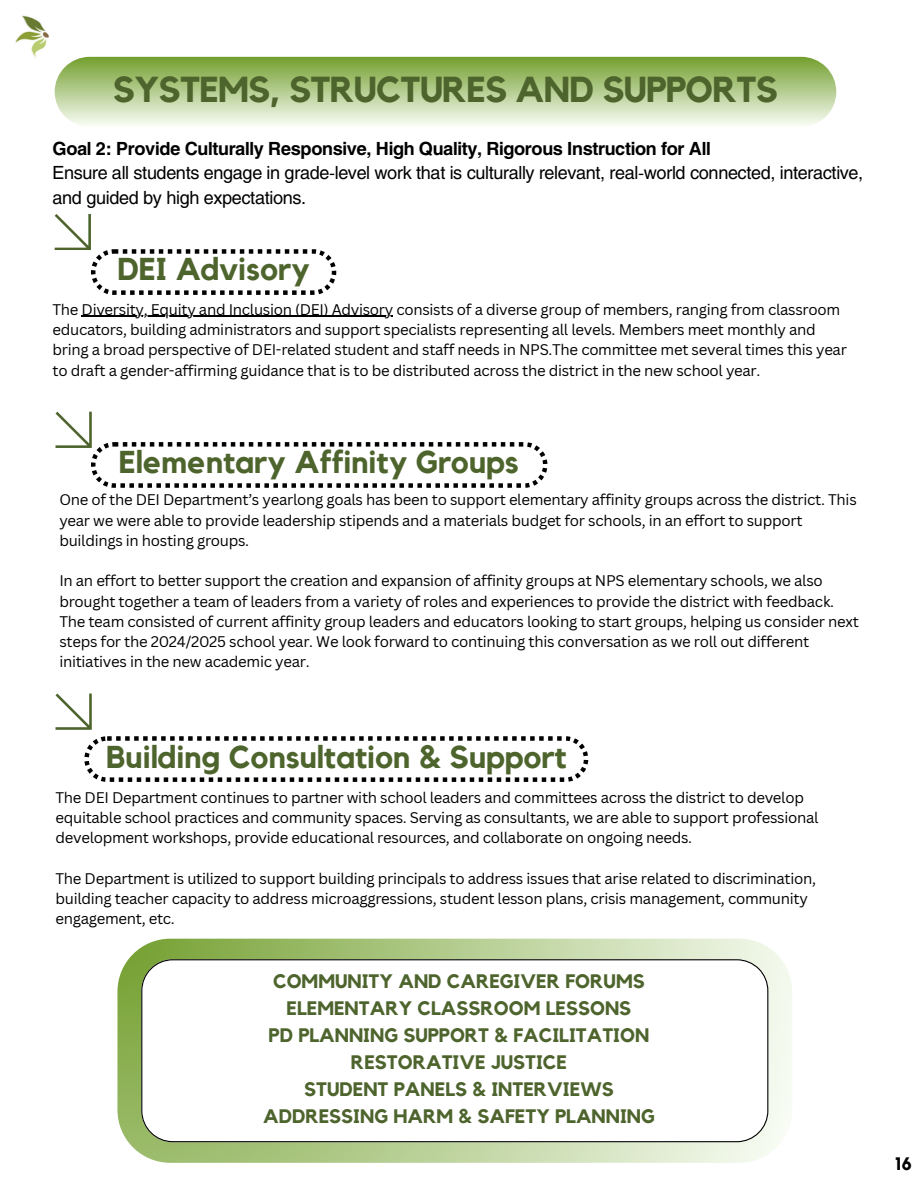
<style>
.page{position:relative;width:918px;height:1188px;background:#fff}
.page>*{position:absolute;margin:0;border:0;box-sizing:border-box;transform-origin:0 0}
.t1{font:700 36px "Kollektif";letter-spacing:-.02em;color:#4e642d}
.t2{font:700 31.5px "Kollektif";color:#4e642d}
.t3{font:700 19.5px/27px "Kollektif";color:#4e642d;text-align:center}
.t4{font:18px/24.8px "Helios";letter-spacing:-.02em;color:#000}
.t5{font:700 18px "Kollektif";color:#000}
.t6{font:15px/20.2px "Canva Sans";letter-spacing:-.02em;color:#000}
.s1{font-weight:700}
</style>
<div class="page">
<img style="left:15px;top:15px;width:34px;height:43px">
<svg style="left:55px;top:57px;width:781px;height:69px;background:#b6ce93"></svg>
<svg style="left:55px;top:214px;width:281px;height:81px"></svg>
<hr style="left:82px;top:316px;width:311px;height:1px;background:#000">
<svg style="left:84px;top:736px;width:504px;height:46px"></svg>
<svg style="left:56px;top:412px;width:491px;height:76px"></svg>
<svg style="left:56px;top:694px;width:36px;height:36px"></svg>
<svg style="left:117px;top:939px;width:675px;height:224px;background:#bbd19a"></svg>
<svg style="left:141px;top:959px;width:627px;height:183px"></svg>
<h1 class="t1" style="left:113px;top:73px;width:667px">SYSTEMS, STRUCTURES AND SUPPORTS</h1>
<p class="t4" style="left:52px;top:135px;width:812px"><span class="s1">Goal 2: Provide Culturally Responsive, High Quality, Rigorous Instruction for All<br></span>Ensure all students engage in grade-level work that is culturally relevant, real-world connected, interactive, and guided by high expectations.</p>
<p class="t2" style="left:117px;top:255px;width:194px">DEI Advisory</p>
<h4 class="t6" style="left:52px;top:299px;width:789px">The Diversity, Equity and Inclusion (DEI) Advisory consists of a diverse group of members, ranging from classroom</h4>
<p class="t6" style="left:52px;top:319px;width:796px">educators, building administrators and support specialists representing all levels. Members meet monthly and bring a broad perspective of DEI-related student and staff needs in NPS.The committee met several times this year to draft a gender-affirming guidance that is to be distributed across the district in the new school year.</p>
<p class="t2" style="left:119px;top:448px;width:402px">Elementary Affinity Groups</p>
<p class="t6" style="left:59px;top:489px;width:799px">One of the DEI Department’s yearlong goals has been to support elementary affinity groups across the district. This year we were able to provide leadership stipends and a materials budget for schools, in an effort to support buildings in hosting groups.</p>
<h2 class="t6" style="left:59px;top:570px;width:801px">In an effort to better support the creation and expansion of affinity groups at NPS elementary schools, we also brought together a team of leaders from a variety of roles and experiences to provide the district with feedback.<br>The team consisted of current affinity group leaders and educators looking to start groups, helping us consider next steps for the 2024/2025 school year. We look forward to continuing this conversation as we roll out different initiatives in the new academic year.</h2>
<h2 class="t2" style="left:106px;top:742px;width:462px">Building Consultation &amp; Support</h2>
<p class="t6" style="left:56px;top:787px;width:765px">The DEI Department continues to partner with school leaders and committees across the district to develop equitable school practices and community spaces. Serving as consultants, we are able to support professional development workshops, provide educational resources, and collaborate on ongoing needs.</p>
<p class="t6" style="left:56px;top:868px;width:762px">The Department is utilized to support building principals to address issues that arise related to discrimination, building teacher capacity to address microaggressions, student lesson plans, crisis management, community engagement, etc.</p>
<h2 class="t3" style="left:263px;top:968px;width:393px">COMMUNITY AND CAREGIVER FORUMS<br>ELEMENTARY CLASSROOM LESSONS<br>PD PLANNING SUPPORT &amp; FACILITATION<br>RESTORATIVE JUSTICE<br>STUDENT PANELS &amp; INTERVIEWS<br>ADDRESSING HARM &amp; SAFETY PLANNING</h2>
<p class="t5" style="left:895px;top:1156px;width:19px">16</p>
</div>
